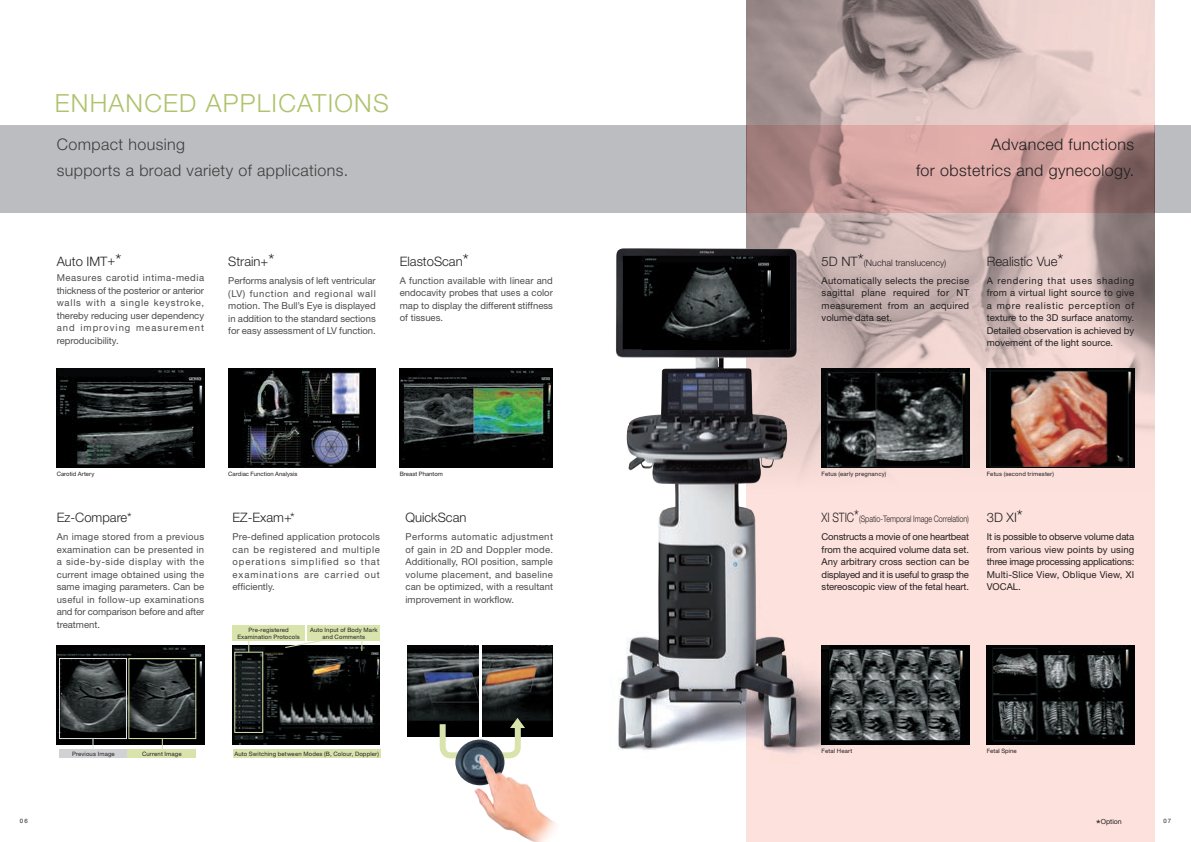
<style>
.page{position:relative;width:1191px;height:842px;background:#fff}
.page>*{position:absolute;margin:0;border:0;box-sizing:border-box;transform-origin:0 0}
.t1{font:300 25px "Helvetica Neue";letter-spacing:.05em;color:#afc26c}
.t2{font:300 16px/26px "Helvetica Neue";letter-spacing:.025em;color:#3e3e3f}
.t3{font:300 16px/26px "Helvetica Neue";letter-spacing:.025em;color:#231f20;text-align:right}
.t4{font:300 13px "Helvetica Neue";color:#231f20}
.t5{font:9.5px/12.5px "Helvetica Neue";color:#4b4c4d;text-align:justify}
.t6{font:9.5px/12.5px "Helvetica Neue";color:#231f20;text-align:justify}
.t7{font:300 9px "Helvetica Neue";letter-spacing:-.005em;color:#231f20;scale:.8 1}
.t8{font:300 9px "Helvetica Neue";letter-spacing:-.005em;color:#231f20}
.t9{font:7px "Helvetica Neue";color:#231f20}
.t10{font:6px/6.5px "Helvetica Neue";letter-spacing:.02em;color:#231f20;text-align:center}
.t11{font:6px "Helvetica Neue";color:#231f20}
.s1{font-size:17px}
.s2{font-size:13px}
</style>
<div class="page">
<div style="left:0;top:125px;width:746px;height:88px;background:#bcbdc0"></div>
<div style="left:1154px;top:125px;width:37px;height:88px;background:#bcbdc0"></div>
<div style="left:746px;top:0;width:408px;height:842px;background:#fde1dc"></div>
<img style="left:746px;top:0;width:408px;height:468px">
<img style="left:618px;top:213px;width:291px;height:541px">
<img style="left:616px;top:248px;width:79px;height:429px">
<img style="left:821px;top:646px;width:148px;height:99px">
<img style="left:986px;top:646px;width:148px;height:99px">
<img style="left:821px;top:369px;width:148px;height:99px">
<img style="left:986px;top:369px;width:148px;height:99px">
<div style="left:233px;top:749px;width:147px;height:9px;background:#d9e3ac"></div>
<img style="left:232px;top:646px;width:148px;height:99px">
<div style="left:59px;top:749px;width:68px;height:9px;background:#d1d2d4"></div>
<div style="left:128px;top:749px;width:68px;height:9px;background:#d9e3ac"></div>
<img style="left:57px;top:646px;width:147px;height:99px">
<div style="left:59px;top:658px;width:68px;height:81px;border:1px solid #e6e7e9"></div>
<div style="left:129px;top:658px;width:67px;height:81px;border:1px solid #d9e3ac"></div>
<div style="left:234px;top:652px;width:29px;height:81px;border:1px solid #d9e3ac"></div>
<svg style="left:285px;top:632px;width:77px;height:19px"></svg>
<img style="left:407px;top:646px;width:71px;height:90px">
<img style="left:482px;top:646px;width:71px;height:83px">
<svg style="left:436px;top:718px;width:89px;height:41px"></svg>
<img style="left:455px;top:739px;width:4px;height:35px">
<img style="left:459px;top:729px;width:98px;height:113px">
<img style="left:57px;top:369px;width:147px;height:99px">
<img style="left:228px;top:369px;width:148px;height:99px">
<img style="left:400px;top:369px;width:153px;height:99px">
<div style="left:232px;top:626px;width:73px;height:15px;background:#d9e3ac"></div>
<div style="left:308px;top:626px;width:72px;height:15px;background:#d9e3ac"></div>
<div style="left:623px;top:257px;width:166px;height:92px;background:#000"></div>
<img style="left:642px;top:257px;width:128px;height:86px">
<img style="left:663px;top:370px;width:88px;height:46px">
<h1 class="t1" style="left:55px;top:88px;width:336px">ENHANCED APPLICATIONS</h1>
<h2 class="t2" style="left:57px;top:131px;width:293px">Compact housing<br>supports a broad variety of applications.</h2>
<h2 class="t3" style="left:916px;top:131px;width:220px">Advanced functions<br>for obstetrics and gynecology.</h2>
<h3 class="t4" style="left:57px;top:253px;width:66px">Auto IMT+<span class="s1">*</span></h3>
<p class="t5" style="left:57px;top:271px;width:149px">Measures carotid intima-media thickness of the posterior or anterior walls with a single keystroke, thereby reducing user dependency and improving measurement reproducibility.</p>
<h3 class="t4" style="left:228px;top:253px;width:48px">Strain+<span class="s1">*</span></h3>
<p class="t5" style="left:228px;top:275px;width:149px">Performs analysis of left ventricular (LV) function and regional wall motion. The Bull’s Eye is displayed in addition to the standard sections for easy assessment of LV function.</p>
<h3 class="t4" style="left:400px;top:253px;width:70px">ElastoScan<span class="s1">*</span></h3>
<p class="t5" style="left:400px;top:274px;width:155px">A function available with linear and endocavity probes that uses a color map to display the different stiffness of tissues.</p>
<p class="t11" style="left:57px;top:470px;width:39px">Carotid Artery</p>
<p class="t11" style="left:228px;top:470px;width:71px">Cardiac Function Analysis</p>
<p class="t10" style="left:400px;top:470px;width:45px">Breast Phantom</p>
<h3 class="t4" style="left:405px;top:509px;width:62px">QuickScan</h3>
<p class="t5" style="left:405px;top:530px;width:149px">Performs automatic adjustment of gain in 2D and Doppler mode.<br>Additionally, ROI position, sample volume placement, and baseline can be optimized, with a resultant improvement in workflow.</p>
<h3 class="t4" style="left:57px;top:509px;width:77px">Ez-Compare*</h3>
<p class="t5" style="left:57px;top:530px;width:149px">An image stored from a previous examination can be presented in a side-by-side display with the current image obtained using the same imaging parameters. Can be useful in follow-up examinations and for comparison before and after treatment.</p>
<h3 class="t4" style="left:232px;top:509px;width:64px">EZ-Exam+*</h3>
<p class="t5" style="left:232px;top:530px;width:149px">Pre-defined application protocols can be registered and multiple operations simplified so that examinations are carried out efficiently.</p>
<p class="t10" style="left:237px;top:627px;width:64px">Pre-registered<br>Examination Protocols</p>
<p class="t10" style="left:310px;top:627px;width:69px">Auto Input of Body Mark and Comments</p>
<p class="t10" style="left:72px;top:751px;width:44px">Previous Image</p>
<p class="t10" style="left:142px;top:751px;width:41px">Current Image</p>
<p class="t10" style="left:234px;top:751px;width:146px">Auto Switching between Modes (B, Colour, Doppler)</p>
<p class="t8" style="left:821px;top:257px;width:126px"><span class="s2">5D NT</span><span class="s1">*</span>(Nuchal translucency)</p>
<p class="t6" style="left:821px;top:274px;width:149px">Automatically selects the precise sagittal plane required for NT measurement from an acquired volume data set.</p>
<h3 class="t4" style="left:986px;top:253px;width:78px">Realistic Vue<span class="s1">*</span></h3>
<p class="t6" style="left:986px;top:274px;width:149px">A rendering that uses shading from a virtual light source to give a more realistic perception of texture to the 3D surface anatomy.<br>Detailed observation is achieved by movement of the light source.</p>
<p class="t10" style="left:821px;top:470px;width:66px">Fetus (early pregnancy)</p>
<p class="t10" style="left:986px;top:470px;width:69px">Fetus (second trimester)</p>
<p class="t7" style="left:821px;top:513px;width:186px"><span class="s2">XI STIC</span><span class="s1">*</span>(Spatio-Temporal Image Correlation)</p>
<p class="t6" style="left:821px;top:530px;width:149px">Constructs a movie of one heartbeat from the acquired volume data set.<br>Any arbitrary cross section can be displayed and it is useful to grasp the stereoscopic view of the fetal heart.</p>
<h3 class="t4" style="left:986px;top:509px;width:38px">3D XI<span class="s1">*</span></h3>
<p class="t6" style="left:986px;top:530px;width:149px">It is possible to observe volume data from various view points by using three image processing applications:<br>Multi-Slice View, Oblique View, XI VOCAL.</p>
<p class="t10" style="left:821px;top:747px;width:32px">Fetal Heart</p>
<p class="t11" style="left:986px;top:747px;width:31px">Fetal Spine</p>
<p class="t9" style="left:1096px;top:817px;width:27px"><span class="s2">*</span>Option</p>
<p class="t10" style="left:20px;top:817px;width:10px">06</p>
<p class="t10" style="left:1163px;top:817px;width:9px">07</p>
</div>
